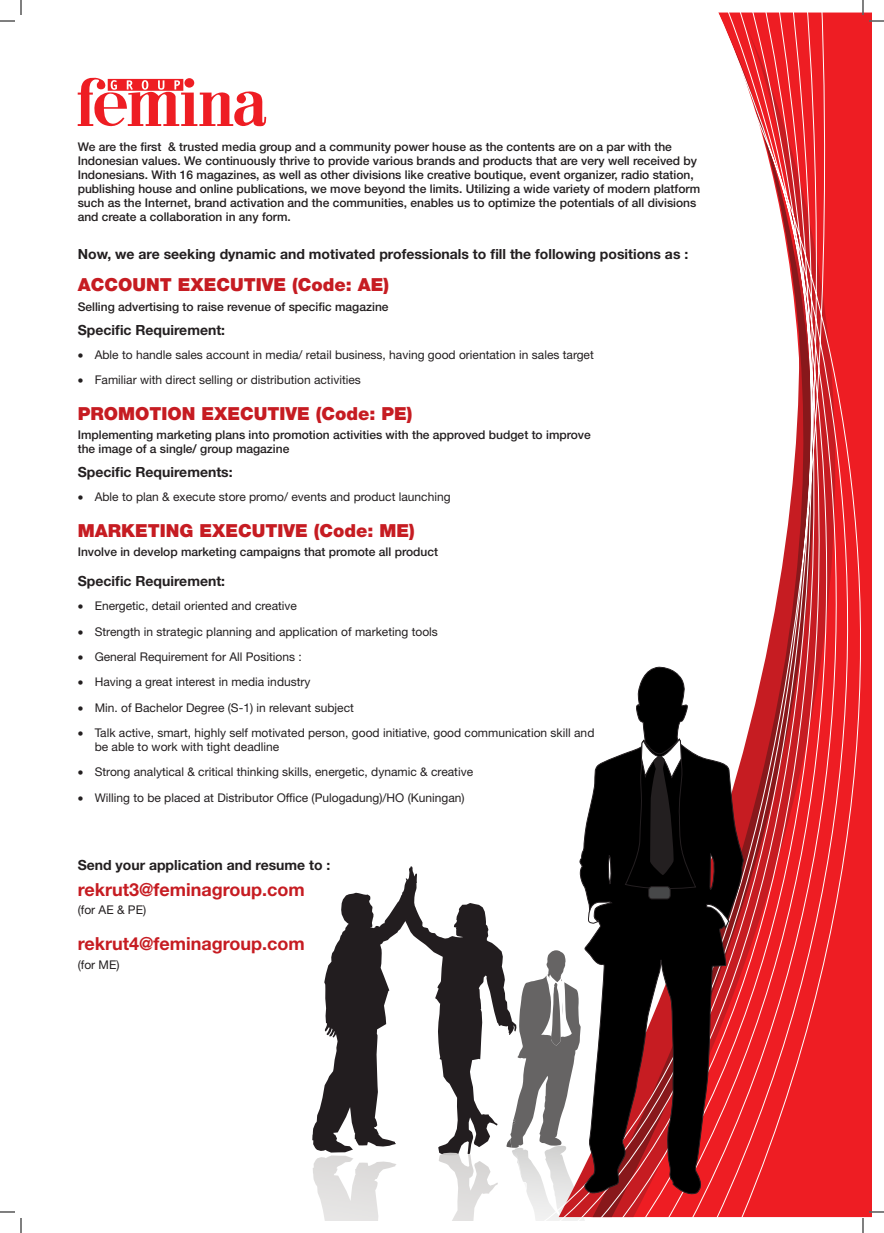
<style>
.page{position:relative;width:884px;height:1233px;background:#fff}
.page>*{position:absolute;margin:0;border:0;box-sizing:border-box;transform-origin:0 0}
.Default{font:900 18px "Helvetica Neue LT Std";color:#c61c22}
.Default-2{font:700 18px "Helvetica Neue LT Std";color:#c61c22}
.No_Spacing{font:700 18px "Helvetica Neue LT Std";color:#c61c22}
.t1{font:700 14px "Helvetica Neue LT Std";color:#231f20}
.No_Spacing-2{font:500 12px/14px "Helvetica Neue LT Std";color:#231f20}
.No_Spacing-3{font:12px/14px "Helvetica Neue LT Std";color:#231f20}
</style>
<div class="page">
<svg style="left:78px;top:77px;width:189px;height:50px"></svg>
<svg style="left:581px;top:12px;width:290px;height:1208px"></svg>
<svg style="left:579px;top:666px;width:165px;height:531px"></svg>
<div style="left:649px;top:886px;width:21px;height:13px;background:#474849;border-radius:3px"></div>
<div style="left:649px;top:886px;width:21px;height:13px;border:1px solid #241f21;border-radius:3px"></div>
<svg style="left:625px;top:739px;width:71px;height:153px;background:#1d1c1c"></svg>
<svg style="left:706px;top:900px;width:24px;height:28px"></svg>
<svg style="left:588px;top:901px;width:24px;height:22px"></svg>
<svg style="left:312px;top:866px;width:188px;height:275px"></svg>
<svg style="left:313px;top:950px;width:268px;height:270px"></svg>
<svg style="left:0;top:1211px;width:15px;height:1px"></svg>
<svg style="left:869px;top:1211px;width:15px;height:1px"></svg>
<svg style="left:0;top:0;width:22px;height:22px"></svg>
<svg style="left:20px;top:1218px;width:2px;height:15px"></svg>
<svg style="left:862px;top:0;width:22px;height:22px"></svg>
<svg style="left:862px;top:1218px;width:2px;height:15px"></svg>
<p class="No_Spacing-2" style="left:78px;top:139px;width:624px">We are the first &amp; trusted media group and a community power house as the contents are on a par with the Indonesian values. We continuously thrive to provide various brands and products that are very well received by Indonesians. With 16 magazines, as well as other divisions like creative boutique, event organizer, radio station, publishing house and online publications, we move beyond the limits. Utilizing a wide variety of modern platform such as the Internet, brand activation and the communities, enables us to optimize the potentials of all divisions and create a collaboration in any form.</p>
<p class="t1" style="left:78px;top:245px;width:612px">Now, we are seeking dynamic and motivated professionals to fill the following positions as :</p>
<p class="Default" style="left:78px;top:274px;width:313px">ACCOUNT EXECUTIVE (Code: AE)</p>
<p class="No_Spacing-2" style="left:78px;top:299px;width:312px">Selling advertising to raise revenue of specific magazine</p>
<p class="t1" style="left:78px;top:321px;width:149px">Specific Requirement:</p>
<p class="No_Spacing-3" style="left:78px;top:347px;width:518px">• Able to handle sales account in media/ retail business, having good orientation in sales target</p>
<p class="No_Spacing-3" style="left:78px;top:372px;width:285px">• Familiar with direct selling or distribution activities</p>
<p class="Default" style="left:78px;top:402px;width:336px">PROMOTION EXECUTIVE (Code: PE)</p>
<p class="No_Spacing-2" style="left:78px;top:428px;width:515px">Implementing marketing plans into promotion activities with the approved budget to improve the image of a single/ group magazine</p>
<p class="t1" style="left:78px;top:463px;width:157px">Specific Requirements:</p>
<p class="No_Spacing-3" style="left:78px;top:489px;width:374px">• Able to plan &amp; execute store promo/ events and product launching</p>
<p class="Default" style="left:78px;top:519px;width:339px">MARKETING EXECUTIVE (Code: ME)</p>
<p class="No_Spacing-2" style="left:78px;top:545px;width:362px">Involve in develop marketing campaigns that promote all product</p>
<p class="t1" style="left:78px;top:572px;width:149px">Specific Requirement:</p>
<p class="No_Spacing-3" style="left:78px;top:599px;width:221px">• Energetic, detail oriented and creative</p>
<p class="No_Spacing-3" style="left:78px;top:624px;width:362px">• Strength in strategic planning and application of marketing tools</p>
<p class="No_Spacing-3" style="left:78px;top:649px;width:226px">• General Requirement for All Positions :</p>
<p class="No_Spacing-3" style="left:78px;top:675px;width:234px">• Having a great interest in media industry</p>
<p class="No_Spacing-3" style="left:78px;top:700px;width:278px">• Min. of Bachelor Degree (S-1) in relevant subject</p>
<p class="No_Spacing-3" style="left:95px;top:725px;width:501px;text-indent:-17px">• Talk active, smart, highly self motivated person, good initiative, good communication skill and be able to work with tight deadline</p>
<p class="No_Spacing-3" style="left:78px;top:765px;width:397px">• Strong analytical &amp; critical thinking skills, energetic, dynamic &amp; creative</p>
<p class="No_Spacing-3" style="left:78px;top:790px;width:388px">• Willing to be placed at Distributor Office (Pulogadung)/HO (Kuningan)</p>
<p class="t1" style="left:78px;top:856px;width:254px">Send your application and resume to :</p>
<p class="Default-2" style="left:78px;top:879px;width:229px">rekrut3@feminagroup.com</p>
<p class="No_Spacing-3" style="left:78px;top:902px;width:70px">(for AE &amp; PE)</p>
<p class="No_Spacing" style="left:78px;top:932px;width:229px">rekrut4@feminagroup.com</p>
<p class="No_Spacing-3" style="left:78px;top:957px;width:43px">(for ME)</p>
</div>
